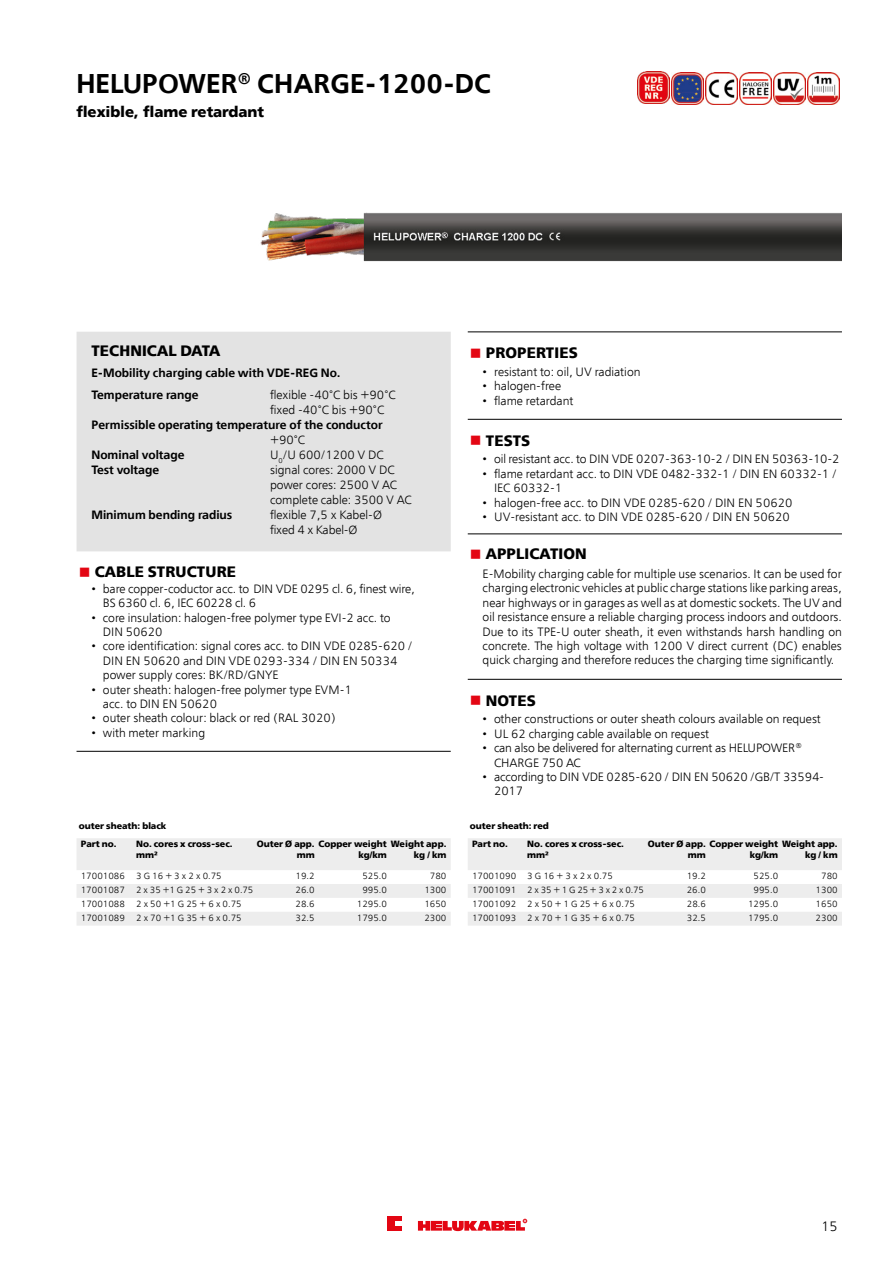
<style>
.page{position:relative;width:893px;height:1263px;background:#fff}
.page>*{position:absolute;margin:0;border:0;box-sizing:border-box;transform-origin:0 0}
.t1{font:600 27px "Free Set";color:#000}
.t2{font:700 15px "Free Set";letter-spacing:.01em;color:#000}
.t3{font:300 13.5px "Free Set";color:#000}
.t4{font:300 12px/14.4px "Free Set";color:#000}
.t5{font:600 12px/22px "Free Set";color:#000}
.t6{font:300 9px "Free Set";color:#000}
.t7{font:700 9px/10.8px "Free Set";color:#000}
.s1{color:#e30613}
</style>
<div class="page">
<div style="left:387px;top:1216px;width:15px;height:5px;background:#e30613"></div>
<div style="left:387px;top:1225px;width:15px;height:5px;background:#e30613"></div>
<svg style="left:387px;top:1221px;width:8px;height:4px"></svg>
<svg style="left:418px;top:1219px;width:109px;height:12px"></svg>
<img style="left:260px;top:212px;width:582px;height:50px">
<img style="left:672px;top:72px;width:32px;height:32px">
<img style="left:740px;top:72px;width:32px;height:32px">
<img style="left:706px;top:72px;width:32px;height:32px">
<img style="left:774px;top:72px;width:32px;height:32px">
<img style="left:808px;top:72px;width:32px;height:32px">
<div style="left:77px;top:332px;width:374px;height:219px;background:#e3e3e3"></div>
<hr style="left:77px;top:751px;width:374px;height:1px;background:#000">
<hr style="left:468px;top:419px;width:374px;height:1px;background:#000">
<hr style="left:468px;top:534px;width:374px;height:1px;background:#000">
<hr style="left:468px;top:679px;width:374px;height:1px;background:#000">
<hr style="left:468px;top:332px;width:374px;height:1px;background:#000">
<svg style="left:77px;top:838px;width:374px;height:88px"></svg>
<svg style="left:468px;top:838px;width:374px;height:88px"></svg>
<img style="left:638px;top:72px;width:32px;height:32px">
<h1 class="t1" style="left:77px;top:66px;width:416px">HELUPOWER<sup>®</sup> CHARGE-1200-DC</h1>
<p class="t2" style="left:77px;top:102px;width:189px">flexible, flame retardant</p>
<p class="t2" style="left:91px;top:341px;width:130px">TECHNICAL DATA</p>
<p class="t5" style="left:91px;top:362px;width:250px">E-Mobility charging cable with VDE-REG No.<br>Temperature range</p>
<p class="t4" style="left:270px;top:387px;width:127px;line-height:15px">flexible -40°C bis +90°C fixed -40°C bis +90°C</p>
<p class="t5" style="left:91px;top:414px;width:293px">Permissible operating temperature of the conductor</p>
<p class="t4" style="left:270px;top:433px;width:37px">+90°C</p>
<p class="t5" style="left:91px;top:444px;width:95px">Nominal voltage</p>
<p class="t4" style="left:270px;top:448px;width:115px">U<sub>0</sub>/U 600/1200 V DC</p>
<p class="t5" style="left:91px;top:459px;width:69px">Test voltage</p>
<p class="t4" style="left:270px;top:462px;width:143px;line-height:15px">signal cores: 2000 V DC power cores: 2500 V AC complete cable: 3500 V AC</p>
<p class="t5" style="left:91px;top:504px;width:142px">Minimum bending radius</p>
<p class="t4" style="left:270px;top:507px;width:113px;line-height:15px">flexible 7,5 x Kabel-Ø fixed 4 x Kabel-Ø</p>
<p class="t2" style="left:79px;top:562px;width:159px"><span class="s1">■</span> CABLE STRUCTURE</p>
<p class="t4" style="left:103px;top:581px;width:314px;text-indent:-11px">• bare copper-coductor acc. to DIN VDE 0295 cl. 6, finest wire,<br>BS 6360 cl. 6, IEC 60228 cl. 6</p>
<p class="t4" style="left:103px;top:610px;width:289px;text-indent:-11px">• core insulation: halogen-free polymer type EVI-2 acc. to<br>DIN 50620</p>
<p class="t4" style="left:103px;top:639px;width:311px;text-indent:-11px">• core identification: signal cores acc. to DIN VDE 0285-620 /<br>DIN EN 50620 and DIN VDE 0293-334 / DIN EN 50334 power supply cores: BK/RD/GNYE</p>
<p class="t4" style="left:103px;top:682px;width:250px;text-indent:-11px">• outer sheath: halogen-free polymer type EVM-1 acc. to DIN EN 50620</p>
<p class="t4" style="left:91px;top:711px;width:246px">• outer sheath colour: black or red (RAL 3020)</p>
<p class="t4" style="left:91px;top:725px;width:115px">• with meter marking</p>
<p class="t2" style="left:470px;top:343px;width:109px"><span class="s1">■</span> PROPERTIES</p>
<p class="t4" style="left:483px;top:364px;width:159px">• resistant to: oil, UV radiation</p>
<p class="t4" style="left:483px;top:379px;width:80px">• halogen-free</p>
<p class="t4" style="left:483px;top:393px;width:92px">• flame retardant</p>
<p class="t2" style="left:470px;top:430px;width:62px"><span class="s1">■</span> TESTS</p>
<p class="t4" style="left:483px;top:452px;width:358px">• oil resistant acc. to DIN VDE 0207-363-10-2 / DIN EN 50363-10-2</p>
<p class="t4" style="left:494px;top:466px;width:344px;text-indent:-11px">• flame retardant acc. to DIN VDE 0482-332-1 / DIN EN 60332-1 /<br>IEC 60332-1</p>
<p class="t4" style="left:483px;top:495px;width:311px">• halogen-free acc. to DIN VDE 0285-620 / DIN EN 50620</p>
<p class="t4" style="left:483px;top:509px;width:309px">• UV-resistant acc. to DIN VDE 0285-620 / DIN EN 50620</p>
<p class="t2" style="left:470px;top:544px;width:118px"><span class="s1">■</span> APPLICATION</p>
<p class="t4" style="left:483px;top:566px;width:361px;text-align:justify">E-Mobility charging cable for multiple use scenarios. It can be used for charging electronic vehicles at public charge stations like parking areas, near highways or in garages as well as at domestic sockets. The UV and oil resistance ensure a reliable charging process indoors and outdoors.<br>Due to its TPE-U outer sheath, it even withstands harsh handling on concrete. The high voltage with 1200 V direct current (DC) enables quick charging and therefore reduces the charging time significantly.</p>
<p class="t2" style="left:470px;top:690px;width:67px"><span class="s1">■</span> NOTES</p>
<p class="t4" style="left:483px;top:712px;width:340px">• other constructions or outer sheath colours available on request</p>
<p class="t4" style="left:483px;top:726px;width:228px">• UL 62 charging cable available on request</p>
<p class="t4" style="left:494px;top:741px;width:309px;text-indent:-11px">• can also be delivered for alternating current as HELUPOWER<sup>®<br></sup>CHARGE 750 AC</p>
<p class="t4" style="left:494px;top:769px;width:331px;text-indent:-11px">• according to DIN VDE 0285-620 / DIN EN 50620 /GB/T 33594-<br>2017</p>
<p class="t7" style="left:79px;top:816px;width:89px;line-height:18.6px">outer sheath: black<br>Part no.</p>
<p class="t7" style="left:136px;top:838px;width:98px">No. cores x cross-sec. mm²</p>
<p class="t7" style="left:297px;top:838px;width:151px;text-indent:-40px">Outer Ø app. Copper weight Weight app. mm</p>
<p class="t7" style="left:358px;top:849px;width:30px">kg/km</p>
<p class="t7" style="left:414px;top:849px;width:34px">kg / km</p>
<p class="t7" style="left:470px;top:820px;width:81px">outer sheath: red</p>
<p class="t7" style="left:472px;top:838px;width:37px">Part no.</p>
<p class="t7" style="left:527px;top:838px;width:98px">No. cores x cross-sec. mm²</p>
<p class="t7" style="left:688px;top:838px;width:151px;text-indent:-40px">Outer Ø app. Copper weight Weight app. mm</p>
<p class="t7" style="left:750px;top:849px;width:30px">kg/km</p>
<p class="t7" style="left:805px;top:849px;width:34px">kg / km</p>
<p class="t6" style="left:81px;top:871px;width:142px">17001086 3 G 16 + 3 x 2 x 0.75</p>
<p class="t6" style="left:296px;top:871px;width:21px">19.2</p>
<p class="t6" style="left:362px;top:871px;width:26px">525.0</p>
<p class="t6" style="left:430px;top:871px;width:18px">780</p>
<p class="t6" style="left:81px;top:885px;width:174px">17001087 2 x 35 +1 G 25 + 3 x 2 x 0.75</p>
<p class="t6" style="left:296px;top:885px;width:21px">26.0</p>
<p class="t6" style="left:362px;top:885px;width:26px">995.0</p>
<p class="t6" style="left:424px;top:885px;width:24px">1300</p>
<p class="t6" style="left:81px;top:898px;width:162px">17001088 2 x 50 +1 G 25 + 6 x 0.75</p>
<p class="t6" style="left:296px;top:898px;width:21px">28.6</p>
<p class="t6" style="left:357px;top:898px;width:32px">1295.0</p>
<p class="t6" style="left:424px;top:898px;width:24px">1650</p>
<p class="t6" style="left:81px;top:912px;width:162px">17001089 2 x 70 +1 G 35 + 6 x 0.75</p>
<p class="t6" style="left:296px;top:912px;width:21px">32.5</p>
<p class="t6" style="left:357px;top:912px;width:32px">1795.0</p>
<p class="t6" style="left:424px;top:912px;width:24px">2300</p>
<p class="t6" style="left:472px;top:871px;width:142px">17001090 3 G 16 + 3 x 2 x 0.75</p>
<p class="t6" style="left:687px;top:871px;width:21px">19.2</p>
<p class="t6" style="left:753px;top:871px;width:26px">525.0</p>
<p class="t6" style="left:821px;top:871px;width:18px">780</p>
<p class="t6" style="left:472px;top:885px;width:173px">17001091 2 x 35 + 1 G 25 + 3 x 2 x 0.75</p>
<p class="t6" style="left:687px;top:885px;width:21px">26.0</p>
<p class="t6" style="left:753px;top:885px;width:26px">995.0</p>
<p class="t6" style="left:816px;top:885px;width:24px">1300</p>
<p class="t6" style="left:472px;top:898px;width:165px">17001092 2 x 50 + 1 G 25 + 6 x 0.75</p>
<p class="t6" style="left:687px;top:898px;width:21px">28.6</p>
<p class="t6" style="left:748px;top:898px;width:32px">1295.0</p>
<p class="t6" style="left:816px;top:898px;width:24px">1650</p>
<p class="t6" style="left:472px;top:912px;width:165px">17001093 2 x 70 + 1 G 35 + 6 x 0.75</p>
<p class="t6" style="left:687px;top:912px;width:21px">32.5</p>
<p class="t6" style="left:748px;top:912px;width:32px">1795.0</p>
<p class="t6" style="left:816px;top:912px;width:24px">2300</p>
<p class="t3" style="left:821px;top:1218px;width:18px">15</p>
</div>
